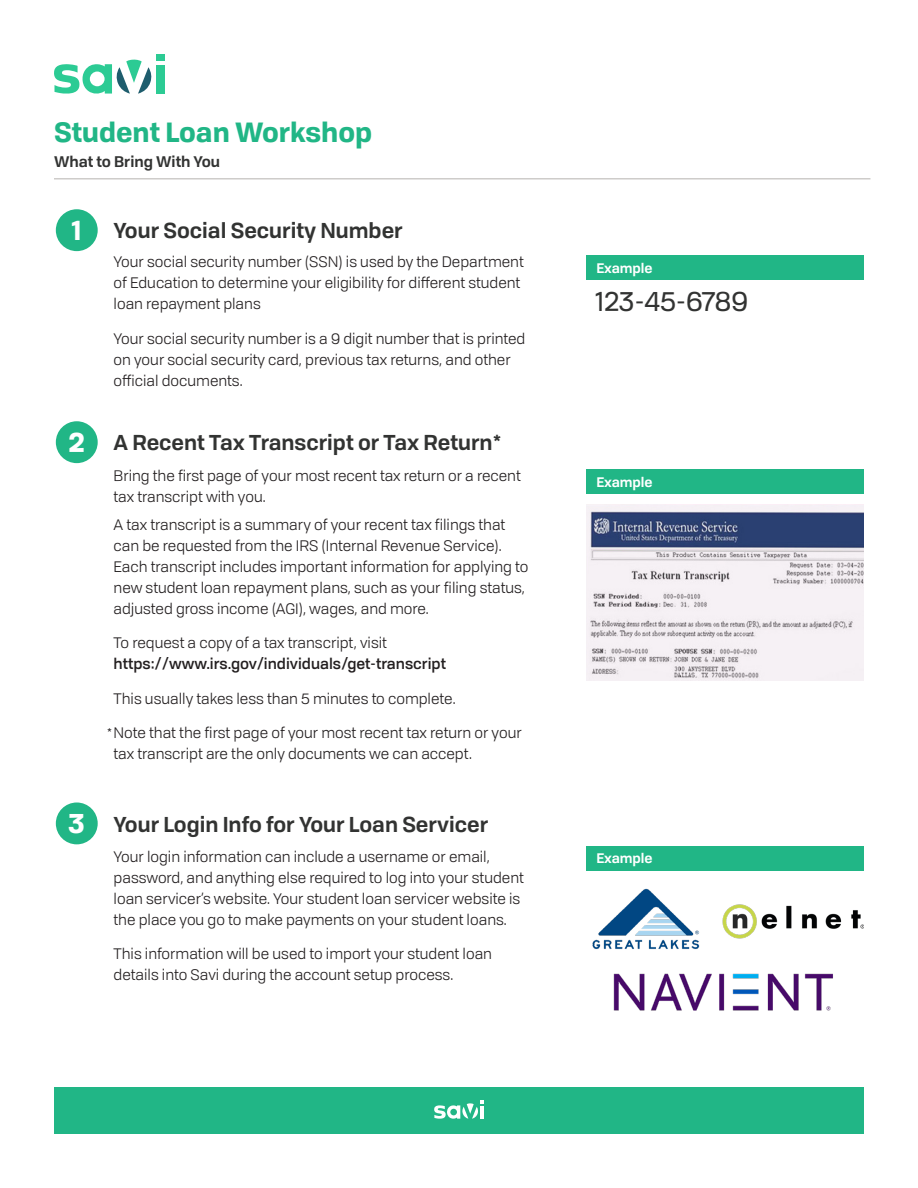
<style>
.page{position:relative;width:918px;height:1188px;background:#fff}
.page>*{position:absolute;margin:0;border:0;box-sizing:border-box;transform-origin:0 0}
.t1{font:700 27px "Tofino Personal";color:#21b686}
.t2{font:27px "Tofino Personal";color:#323332}
.t3{font:700 27px "Tofino Personal";color:#fff}
.t4{font:600 21px "Tofino Personal";color:#323332}
.t5{font:15px/21px "Tofino Personal";color:#231f20}
.t6{font:500 15px/21px "Tofino Personal";color:#231f20}
.t7{font:600 15px "Tofino Personal";color:#323332}
.t8{font:600 13.5px "Tofino Personal";color:#fff}
.s1{font-weight:400}
</style>
<div class="page">
<div style="left:156px;top:65px;width:8px;height:29px;background:#2ccb94"></div>
<svg style="left:54px;top:59px;width:98px;height:35px"></svg>
<div style="left:156px;top:54px;width:8px;height:7px;background:#2ccb94"></div>
<div style="left:56px;top:209px;width:42px;height:42px;background:#21b686;border-radius:50%"></div>
<div style="left:586px;top:256px;width:278px;height:24px;background:#21b686"></div>
<div style="left:586px;top:470px;width:278px;height:24px;background:#21b686"></div>
<img style="left:586px;top:505px;width:278px;height:176px">
<div style="left:586px;top:846px;width:278px;height:25px;background:#21b686"></div>
<img style="left:613px;top:973px;width:220px;height:38px">
<img style="left:592px;top:888px;width:108px;height:61px">
<img style="left:722px;top:904px;width:142px;height:35px">
<hr style="left:54px;top:178px;width:816px;height:2px;background:#ceccca">
<div style="left:56px;top:421px;width:42px;height:42px;background:#21b686;border-radius:50%"></div>
<div style="left:56px;top:803px;width:42px;height:41px;background:#21b686;border-radius:50%"></div>
<div style="left:54px;top:1088px;width:810px;height:46px;background:#21b686"></div>
<svg style="left:434px;top:1101px;width:50px;height:18px"></svg>
<p class="t1" style="left:54px;top:110px;width:320px">Student Loan Workshop</p>
<p class="t7" style="left:54px;top:149px;width:168px">What to Bring With You</p>
<p class="t3" style="left:72px;top:208px;width:12px">1</p>
<p class="t4" style="left:114px;top:214px;width:291px">Your Social Security Number</p>
<p class="t3" style="left:69px;top:420px;width:18px">2</p>
<p class="t3" style="left:69px;top:801px;width:18px">3</p>
<p class="t5" style="left:114px;top:250px;width:412px">Your social security number (SSN) is used by the Department of Education to determine your eligibility for different student loan repayment plans</p>
<p class="t5" style="left:114px;top:327px;width:413px">Your social security number is a 9 digit number that is printed on your social security card, previous tax returns, and other official documents.</p>
<p class="t4" style="left:114px;top:426px;width:390px">A Recent Tax Transcript or Tax Return*</p>
<p class="t5" style="left:114px;top:464px;width:409px">Bring the first page of your most recent tax return or a recent tax transcript with you.</p>
<p class="t5" style="left:114px;top:513px;width:416px">A tax transcript is a summary of your recent tax filings that can be requested from the IRS (Internal Revenue Service).<br>Each transcript includes important information for applying to new student loan repayment plans, such as your filing status, adjusted gross income (AGI), wages, and more.</p>
<p class="t6" style="left:114px;top:631px;width:334px"><span class="s1">To request a copy of a tax transcript, visit </span>https://www.irs.gov/individuals/get-transcript</p>
<p class="t5" style="left:114px;top:687px;width:343px">This usually takes less than 5 minutes to complete.</p>
<p class="t5" style="left:114px;top:721px;width:410px;text-indent:-7px">*Note that the first page of your most recent tax return or your tax transcript are the only documents we can accept.</p>
<p class="t4" style="left:114px;top:808px;width:376px">Your Login Info for Your Loan Servicer</p>
<p class="t5" style="left:114px;top:845px;width:412px">Your login information can include a username or email, password, and anything else required to log into your student loan servicer’s website. Your student loan servicer website is the place you go to make payments on your student loans.</p>
<p class="t5" style="left:114px;top:942px;width:380px">This information will be used to import your student loan details into Savi during the account setup process.</p>
<p class="t8" style="left:596px;top:257px;width:58px">Example</p>
<p class="t2" style="left:596px;top:281px;width:154px">123-45-6789</p>
<p class="t8" style="left:596px;top:471px;width:58px">Example</p>
<p class="t8" style="left:596px;top:847px;width:58px">Example</p>
</div>
